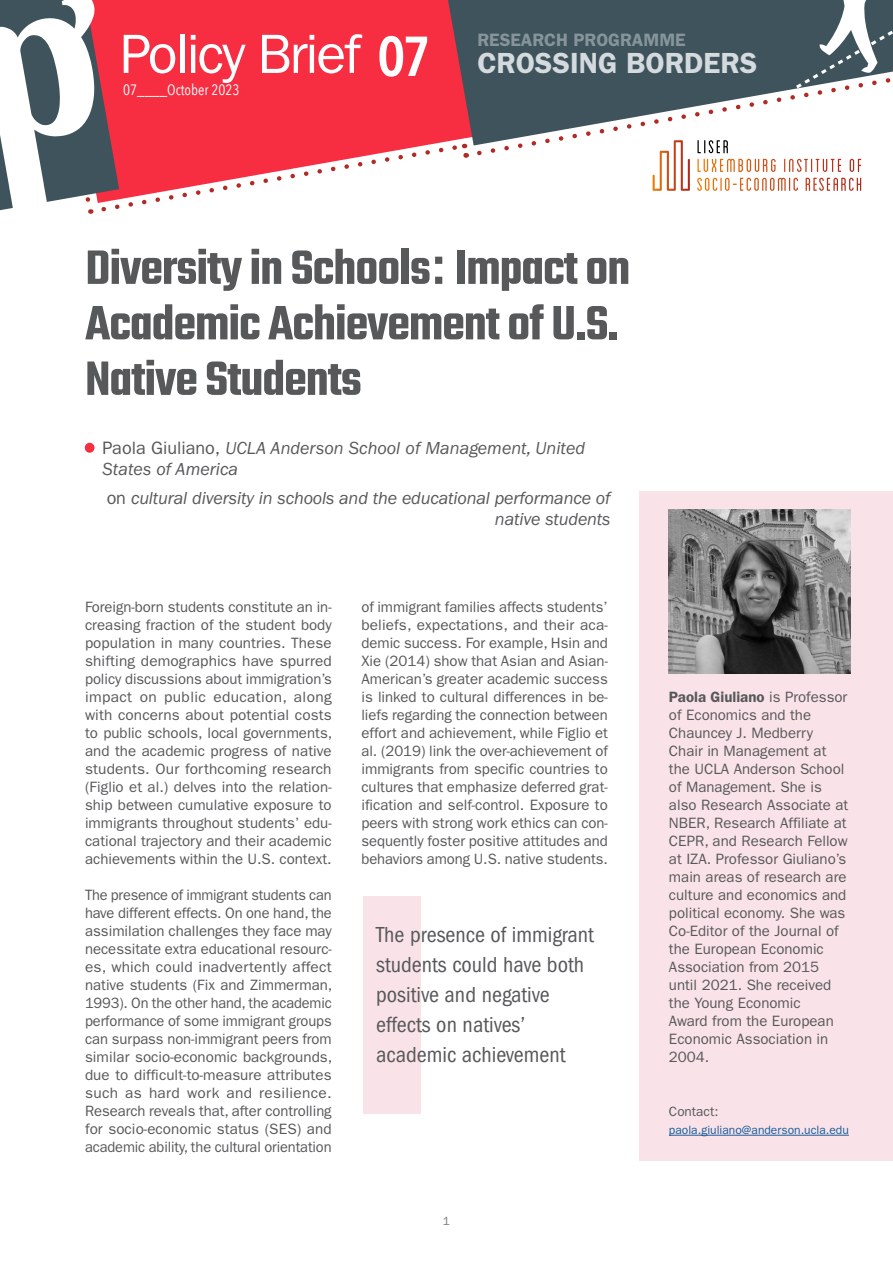
<style>
.page{position:relative;width:893px;height:1263px;background:#fff}
.page>*{position:absolute;margin:0;border:0;box-sizing:border-box;transform-origin:0 0}
.Headline{font:600 52.5px/55.5px "Teko";letter-spacing:-.02em;color:#57585a}
.t1{font:600 29.25px "ITC Franklin Gothic Std";color:#d4dade}
.t2{font:condensed 22.5px/30px "ITC Franklin Gothic Std";color:#57585a}
.Author{font:italic 18px/21px "ITC Franklin Gothic Std";letter-spacing:-.01em;color:#57585a}
.t3{font:600 18px "ITC Franklin Gothic Std";color:#87949b}
.Paragraph__align_left{font:15px/18px "ITC Franklin Gothic Std";color:#57585a;text-align:justify}
.t4{font:15px "Avenir Next Condensed";color:#fff}
.Paragraph__align_left-2{font:13.5px "ITC Franklin Gothic Std";color:#57585a}
.Paragraph__align_left-3{font:12px "ITC Franklin Gothic Std";color:#175d9e}
.t5{font:12px "ITC Franklin Gothic Std";color:#787a7d}
.s1{font-weight:400;font-size:55.5px;color:#fff}
.s2{font-family:"Avenir Next Condensed";font-size:55.5px;color:#fff}
.s3{font-family:"Arial";font-weight:700}
.s4{font-style:normal}
.s5{font-weight:600}
</style>
<div class="page">
<svg style="left:0;top:0;width:893px;height:214px"></svg>
<div style="left:639px;top:491px;width:254px;height:670px;background:#fae3e8"></div>
<div style="left:85px;top:443px;width:10px;height:10px;background:#f72d41;border-radius:50%"></div>
<img style="left:669px;top:510px;width:182px;height:164px">
<hr style="left:669px;top:1135px;width:180px;height:1px;background:#175d9e">
<div style="left:363px;top:896px;width:58px;height:217px;background:#fae3e8"></div>
<p class="t3" style="left:477px;top:29px;width:210px">RESEARCH PROGRAMME</p>
<h2 class="t1" style="left:120px;top:46px;width:639px"><span class="s1">Policy Brief</span> <span class="s2">07</span> CROSSING BORDERS</h2>
<p class="t4" style="left:123px;top:81px;width:118px">07____October 2023</p>
<p class="Headline" style="left:85px;top:244px;width:547px">Diversity in Schools<span class="s3">:</span> Impact on<br>Academic Achievement of U.S.<br>Native Students</p>
<p class="Author" style="left:103px;top:438px;width:484px"><span class="s4">Paola Giuliano,</span> UCLA Anderson School of Management, United<br>States of America</p>
<p class="Author" style="left:107px;top:487px;width:505px;text-align:right"><span class="s4">on</span> cultural diversity in schools and the educational performance of native students</p>
<p class="Paragraph__align_left" style="left:85px;top:598px;width:249px">Foreign-born students constitute an in&shy;creasing fraction of the student body population in many countries. These shifting demographics have spurred policy discussions about immigration’s impact on public education, along with concerns about potential costs to public schools, local governments, and the academic progress of native students. Our forthcoming research (Figlio et al.) delves into the relation&shy;ship between cumulative exposure to immigrants throughout students’ edu&shy;cational trajectory and their academic achievements within the U.S. context.</p>
<p class="Paragraph__align_left" style="left:85px;top:886px;width:249px">The presence of immigrant students can have different effects. On one hand, the assimilation challenges they face may necessitate extra educational resourc&shy;es, which could inadvertently affect native students (Fix and Zimmerman, 1993). On the other hand, the academic performance of some immigrant groups can surpass non-immigrant peers from similar socio-economic backgrounds, due to difficult-to-measure attributes such as hard work and resilience.<br>Research reveals that, after controlling for socio-economic status (SES) and academic ability, the cultural orientation</p>
<p class="Paragraph__align_left" style="left:361px;top:598px;width:248px">of immigrant families affects students’ beliefs, expectations, and their aca&shy;demic success. For example, Hsin and Xie (2014) show that Asian and Asian-American’s greater academic success is linked to cultural differences in be&shy;liefs regarding the connection between effort and achievement, while Figlio et al. (2019) link the over-achievement of immigrants from specific countries to cultures that emphasize deferred grat&shy;ification and self-control. Exposure to peers with strong work ethics can con&shy;sequently foster positive attitudes and behaviors among U.S. native students.</p>
<p class="t2" style="left:376px;top:920px;width:219px">The presence of immigrant students could have both positive and negative effects on natives’ academic achievement</p>
<p class="t5" style="left:443px;top:1213px;width:9px">1</p>
<p class="Paragraph__align_left" style="left:669px;top:688px;width:181px;text-align:left"><span class="s5">Paola Giuliano</span> is Professor of Economics and the<br>Chauncey J. Medberry<br>Chair in Management at the UCLA Anderson School of Management. She is also Research Associate at<br>NBER, Research Affiliate at<br>CEPR, and Research Fellow at IZA. Professor Giuliano’s main areas of research are culture and economics and political economy. She was<br>Co-Editor of the Journal of the European Economic<br>Association from 2015 until 2021. She received the Young Economic<br>Award from the European<br>Economic Association in<br>2004.</p>
<p class="Paragraph__align_left-2" style="left:669px;top:1104px;width:51px">Contact:</p>
<p class="Paragraph__align_left-3" style="left:669px;top:1123px;width:181px">paola.giuliano@anderson.ucla.edu</p>
</div>
